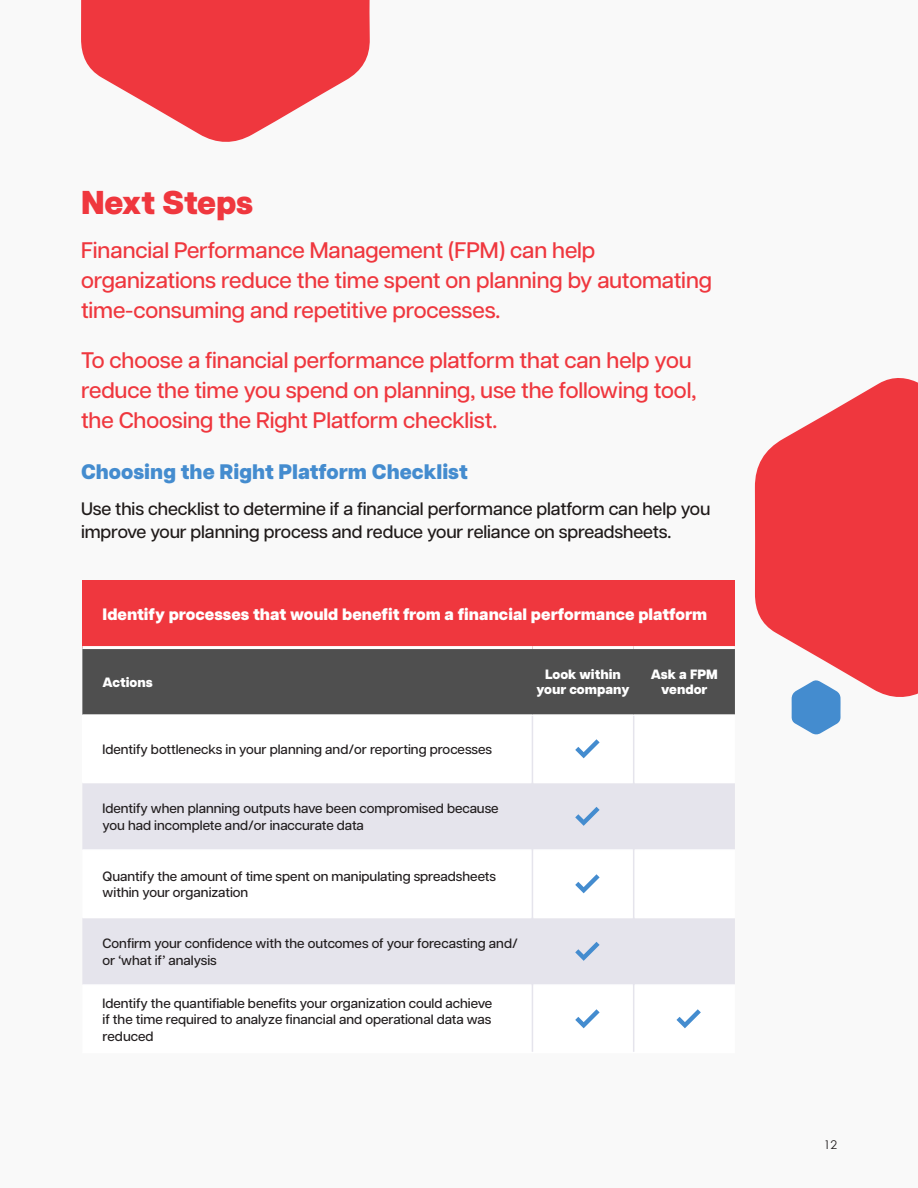
<style>
.page{position:relative;width:918px;height:1188px;background:#f9f9f9}
.page>*{position:absolute;margin:0;border:0;box-sizing:border-box;transform-origin:0 0}
.t1{font:800 33px "Articulat CF";letter-spacing:-.01em;color:#ef373e}
.Intro_para{font:500 22.5px/30px "Articulat CF";letter-spacing:-.005em;color:#ef373e}
.Sub_small__blue_14pt{font:800 21px "Articulat CF";color:#448ccf}
.Body{font:500 18px/22.5px "Articulat CF";letter-spacing:-.005em;color:#201b1a}
.t2{font:800 16.5px "Articulat CF";color:#fff}
.t3{font:500 13.5px/16.5px "Articulat CF";color:#231f20}
.t4{font:800 13.5px/15.6px "Articulat CF";color:#fff;text-align:center}
.t5{font:12px "Century Gothic";color:#231f20}
</style>
<div class="page">
<svg style="left:81px;top:0;width:289px;height:142px"></svg>
<svg style="left:792px;top:700px;width:49px;height:35px"></svg>
<svg style="left:755px;top:378px;width:163px;height:322px;fill:#ef373e"></svg>
<div style="left:82px;top:580px;width:653px;height:68px;background:#ef373e"></div>
<div style="left:82px;top:649px;width:653px;height:65px;background:#4f4f4f"></div>
<svg style="left:82px;top:783px;width:653px;height:201px;fill:#e5e4ec"></svg>
<hr style="left:82px;top:714px;width:450px;height:2px;background:#fff">
<hr style="left:532px;top:714px;width:102px;height:2px;background:#fff">
<hr style="left:634px;top:714px;width:101px;height:2px;background:#fff">
<hr style="left:82px;top:782px;width:450px;height:1px;background:#fff">
<hr style="left:533px;top:782px;width:100px;height:1px;background:#fff">
<hr style="left:634px;top:782px;width:101px;height:1px;background:#fff">
<hr style="left:82px;top:849px;width:450px;height:2px;background:#fff">
<hr style="left:533px;top:849px;width:100px;height:2px;background:#fff">
<hr style="left:634px;top:849px;width:101px;height:2px;background:#fff">
<hr style="left:82px;top:917px;width:450px;height:1px;background:#fff">
<hr style="left:533px;top:917px;width:100px;height:1px;background:#fff">
<hr style="left:634px;top:917px;width:101px;height:1px;background:#fff">
<hr style="left:82px;top:984px;width:450px;height:2px;background:#fff">
<hr style="left:533px;top:984px;width:100px;height:2px;background:#fff">
<hr style="left:634px;top:984px;width:101px;height:2px;background:#fff">
<hr style="left:82px;top:1052px;width:450px;height:1px;background:#fff">
<hr style="left:532px;top:1052px;width:102px;height:1px;background:#fff">
<hr style="left:634px;top:1052px;width:101px;height:1px;background:#fff">
<hr style="left:532px;top:716px;width:1px;height:67px;background:#e5e4ec">
<hr style="left:633px;top:716px;width:1px;height:67px;background:#e5e4ec">
<hr style="left:532px;top:783px;width:1px;height:67px;background:#e5e4ec">
<hr style="left:633px;top:783px;width:1px;height:67px;background:#e5e4ec">
<hr style="left:532px;top:850px;width:1px;height:68px;background:#e5e4ec">
<hr style="left:633px;top:850px;width:1px;height:68px;background:#e5e4ec">
<hr style="left:532px;top:918px;width:1px;height:67px;background:#e5e4ec">
<hr style="left:532px;top:985px;width:1px;height:67px;background:#e5e4ec">
<hr style="left:633px;top:918px;width:1px;height:67px;background:#e5e4ec">
<hr style="left:633px;top:985px;width:1px;height:67px;background:#e5e4ec">
<hr style="left:82px;top:646px;width:450px;height:3px;background:#fff">
<hr style="left:532px;top:646px;width:102px;height:3px;background:#fff">
<hr style="left:634px;top:646px;width:101px;height:3px;background:#fff">
<svg style="left:575px;top:739px;width:25px;height:19px"></svg>
<svg style="left:575px;top:807px;width:25px;height:19px"></svg>
<svg style="left:575px;top:874px;width:25px;height:19px"></svg>
<svg style="left:575px;top:942px;width:25px;height:19px"></svg>
<svg style="left:575px;top:1009px;width:25px;height:19px"></svg>
<svg style="left:676px;top:1009px;width:25px;height:19px"></svg>
<p class="t1" style="left:81px;top:183px;width:174px">Next Steps</p>
<p class="Intro_para" style="left:81px;top:236px;width:633px">Financial Performance Management (FPM) can help organizations reduce the time spent on planning by automating time-consuming and repetitive processes.</p>
<p class="Intro_para" style="left:81px;top:346px;width:617px">To choose a financial performance platform that can help you reduce the time you spend on planning, use the following tool, the Choosing the Right Platform checklist.</p>
<p class="Sub_small__blue_14pt" style="left:81px;top:459px;width:388px">Choosing the Right Platform Checklist</p>
<p class="Body" style="left:81px;top:498px;width:631px">Use this checklist to determine if a financial performance platform can help you improve your planning process and reduce your reliance on spreadsheets.</p>
<p class="t2" style="left:103px;top:605px;width:606px">Identify processes that would benefit from a financial performance platform</p>
<p class="t4" style="left:103px;top:675px;width:52px">Actions</p>
<p class="t4" style="left:537px;top:668px;width:95px">Look within your company</p>
<p class="t4" style="left:651px;top:668px;width:69px">Ask a FPM vendor</p>
<p class="t3" style="left:103px;top:742px;width:391px">Identify bottlenecks in your planning and/or reporting processes</p>
<p class="t3" style="left:103px;top:801px;width:398px">Identify when planning outputs have been compromised because you had incomplete and/or inaccurate data</p>
<p class="t3" style="left:103px;top:868px;width:395px">Quantify the amount of time spent on manipulating spreadsheets within your organization</p>
<p class="t3" style="left:103px;top:936px;width:417px">Confirm your confidence with the outcomes of your forecasting and/ or ‘what if’ analysis</p>
<p class="t3" style="left:103px;top:995px;width:391px;text-align:justify">Identify the quantifiable benefits your organization could achieve if the time required to analyze financial and operational data was reduced</p>
<p class="t5" style="left:824px;top:1137px;width:15px">12</p>
</div>
